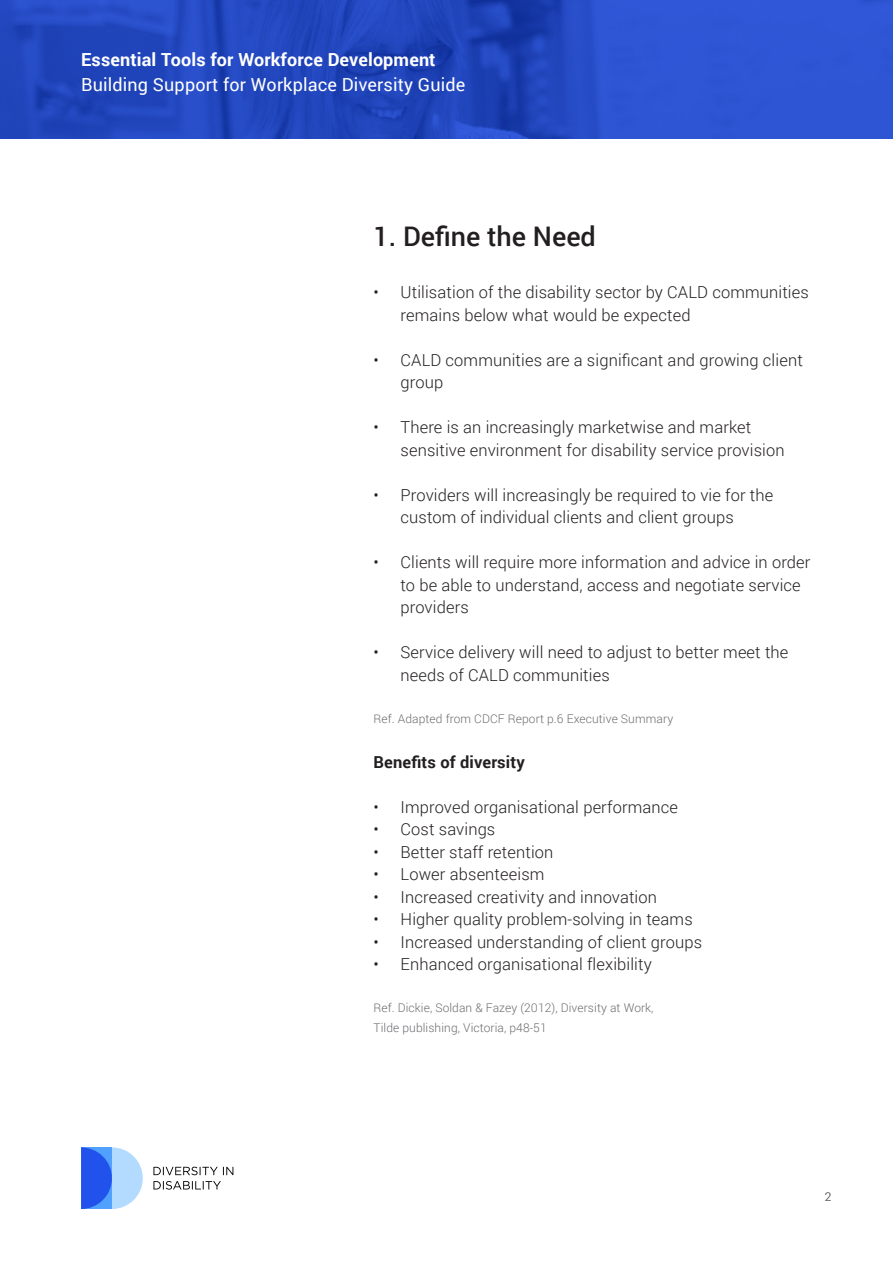
<style>
.page{position:relative;width:893px;height:1263px;background:#fff}
.page>*{position:absolute;margin:0;border:0;box-sizing:border-box;transform-origin:0 0}
.Subheading{font:500 27px "Roboto";color:#231f20}
.t1{font:18px "Roboto";letter-spacing:.01em;color:#fff}
.t2{font:700 18px "Roboto";letter-spacing:.01em;color:#fff}
.t3{font:300 16.5px/22.5px "Roboto";letter-spacing:.01em;color:#231f20}
.t4{font:700 16.5px "Roboto";letter-spacing:.01em;color:#231f20}
.Footnote{font:300 12px/19.5px "Roboto";letter-spacing:.01em;color:#6c6d70}
</style>
<div class="page">
<svg style="left:81px;top:1147px;width:62px;height:62px;background:#78a3f7"></svg>
<svg style="left:153px;top:1167px;width:80px;height:22px"></svg>
<img style="left:0;top:0;width:893px;height:138px">
<p class="t2" style="left:81px;top:47px;width:356px">Essential Tools for Workforce Development</p>
<p class="t1" style="left:81px;top:72px;width:386px">Building Support for Workplace Diversity Guide</p>
<p class="Subheading" style="left:374px;top:217px;width:224px">1. Define the Need</p>
<p class="t3" style="left:400px;top:281px;width:410px;text-indent:-27px">• Utilisation of the disability sector by CALD communities remains below what would be expected</p>
<p class="t3" style="left:400px;top:348px;width:404px;text-indent:-27px">• CALD communities are a significant and growing client group</p>
<p class="t3" style="left:400px;top:416px;width:386px;text-indent:-27px">• There is an increasingly marketwise and market sensitive environment for disability service provision</p>
<p class="t3" style="left:400px;top:483px;width:374px;text-indent:-27px">• Providers will increasingly be required to vie for the custom of individual clients and client groups</p>
<p class="t3" style="left:400px;top:551px;width:411px;text-indent:-27px">• Clients will require more information and advice in order to be able to understand, access and negotiate service providers</p>
<p class="t3" style="left:400px;top:641px;width:389px;text-indent:-27px">• Service delivery will need to adjust to better meet the needs of CALD communities</p>
<p class="Footnote" style="left:374px;top:708px;width:301px">Ref. Adapted from CDCF Report p.6 Executive Summary</p>
<p class="t4" style="left:374px;top:750px;width:153px">Benefits of diversity</p>
<p class="t3" style="left:374px;top:795px;width:306px">• Improved organisational performance</p>
<p class="t3" style="left:374px;top:818px;width:123px">• Cost savings</p>
<p class="t3" style="left:374px;top:840px;width:181px">• Better staff retention</p>
<p class="t3" style="left:374px;top:863px;width:172px">• Lower absenteeism</p>
<p class="t3" style="left:374px;top:885px;width:285px">• Increased creativity and innovation</p>
<p class="t3" style="left:374px;top:908px;width:321px">• Higher quality problem-solving in teams</p>
<p class="t3" style="left:374px;top:930px;width:330px">• Increased understanding of client groups</p>
<p class="t3" style="left:374px;top:953px;width:280px">• Enhanced organisational flexibility</p>
<p class="Footnote" style="left:374px;top:998px;width:282px">Ref. Dickie, Soldan &amp; Fazey (2012), Diversity at Work,<br>Tilde publishing, Victoria, p48-51</p>
<p class="Footnote" style="left:825px;top:1187px;width:8px">2</p>
</div>
